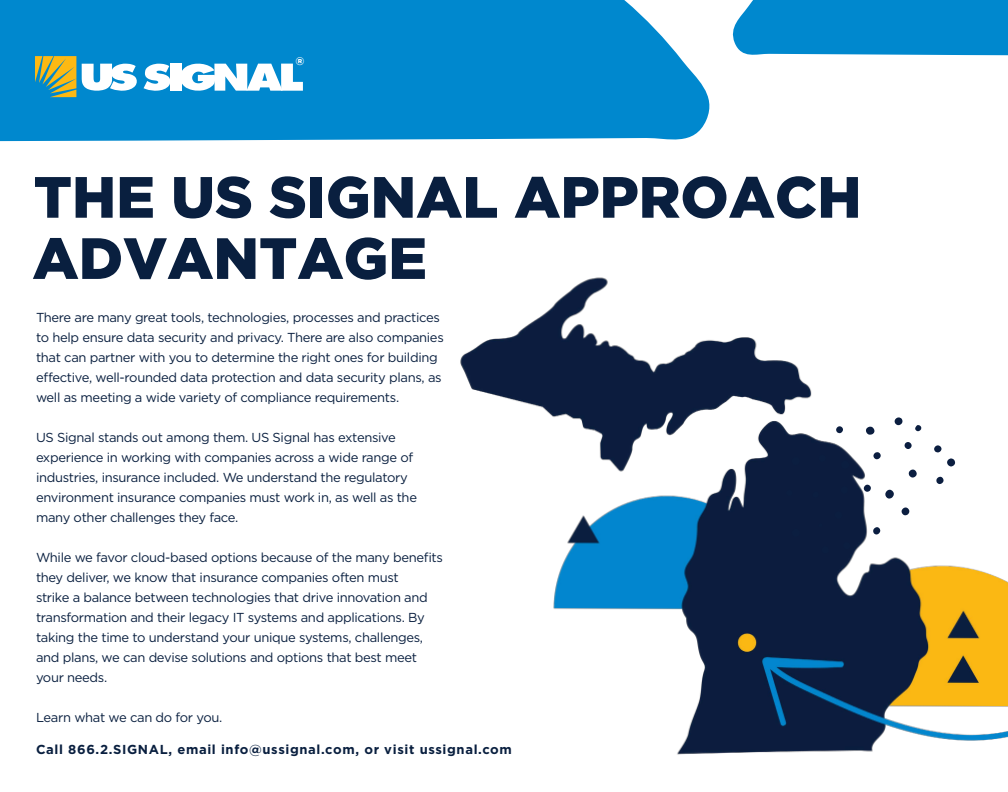
<style>
.page{position:relative;width:1008px;height:792px;background:#fff}
.page>*{position:absolute;margin:0;border:0;box-sizing:border-box;transform-origin:0 0}
.t1{font:900 58.1px "Gotham";color:#091f3f}
.t2{font:13px/20px "Gotham";letter-spacing:-.025em;color:#091f3f}
.t3{font:700 13px "Gotham";letter-spacing:.05em;color:#091f3f}
.t4{font:900 10.9px "Gotham";color:#fff}
</style>
<div class="page">
<div style="left:0;top:0;width:710px;height:142px;background:#0088ce"></div>
<svg style="left:35px;top:56px;width:41px;height:41px"></svg>
<svg style="left:82px;top:64px;width:55px;height:27px"></svg>
<svg style="left:144px;top:64px;width:26px;height:27px"></svg>
<div style="left:170px;top:64px;width:11px;height:27px;background:#fff"></div>
<svg style="left:181px;top:63px;width:122px;height:28px"></svg>
<img style="left:460px;top:277px;width:548px;height:478px">
<div style="left:732px;top:0;width:276px;height:56px;background:#0088ce"></div>
<svg style="left:865px;top:426px;width:10px;height:9px"></svg>
<svg style="left:885px;top:489px;width:10px;height:10px"></svg>
<svg style="left:901px;top:507px;width:9px;height:9px"></svg>
<svg style="left:791px;top:457px;width:9px;height:9px"></svg>
<svg style="left:894px;top:417px;width:9px;height:9px"></svg>
<svg style="left:841px;top:460px;width:9px;height:9px"></svg>
<svg style="left:791px;top:528px;width:9px;height:9px"></svg>
<svg style="left:834px;top:511px;width:9px;height:9px"></svg>
<svg style="left:908px;top:469px;width:9px;height:9px"></svg>
<svg style="left:936px;top:476px;width:8px;height:9px"></svg>
<svg style="left:821px;top:546px;width:8px;height:8px"></svg>
<svg style="left:873px;top:527px;width:8px;height:8px"></svg>
<svg style="left:840px;top:486px;width:8px;height:8px"></svg>
<svg style="left:934px;top:445px;width:22px;height:22px"></svg>
<svg style="left:904px;top:442px;width:8px;height:7px"></svg>
<svg style="left:873px;top:452px;width:8px;height:8px"></svg>
<svg style="left:818px;top:454px;width:8px;height:8px"></svg>
<svg style="left:836px;top:426px;width:7px;height:8px"></svg>
<svg style="left:843px;top:542px;width:8px;height:8px"></svg>
<svg style="left:863px;top:484px;width:8px;height:8px"></svg>
<svg style="left:786px;top:490px;width:7px;height:6px"></svg>
<svg style="left:812px;top:491px;width:7px;height:7px"></svg>
<svg style="left:915px;top:425px;width:7px;height:7px"></svg>
<svg style="left:818px;top:523px;width:6px;height:5px"></svg>
<p class="t4" style="left:295px;top:55px;width:11px">®</p>
<p class="t1" style="left:34px;top:164px;width:829px">THE US SIGNAL APPROACH</p>
<p class="t1" style="left:33px;top:225px;width:396px">ADVANTAGE</p>
<p class="t2" style="left:36px;top:307px;width:409px">There are many great tools, technologies, processes and practices to help ensure data security and privacy. There are also companies that can partner with you to determine the right ones for building effective, well-rounded data protection and data security plans, as well as meeting a wide variety of compliance requirements.</p>
<p class="t2" style="left:36px;top:427px;width:383px">US Signal stands out among them. US Signal has extensive experience in working with companies across a wide range of industries, insurance included. We understand the regulatory environment insurance companies must work in, as well as the many other challenges they face.</p>
<p class="t2" style="left:36px;top:547px;width:409px">While we favor cloud-based options because of the many benefits they deliver, we know that insurance companies often must<br>strike a balance between technologies that drive innovation and transformation and their legacy IT systems and applications. By taking the time to understand your unique systems, challenges, and plans, we can devise solutions and options that best meet your needs.</p>
<p class="t2" style="left:36px;top:707px;width:188px">Learn what we can do for you.</p>
<p class="t3" style="left:36px;top:741px;width:477px">Call 866.2.SIGNAL, email info@ussignal.com, or visit ussignal.com</p>
</div>
